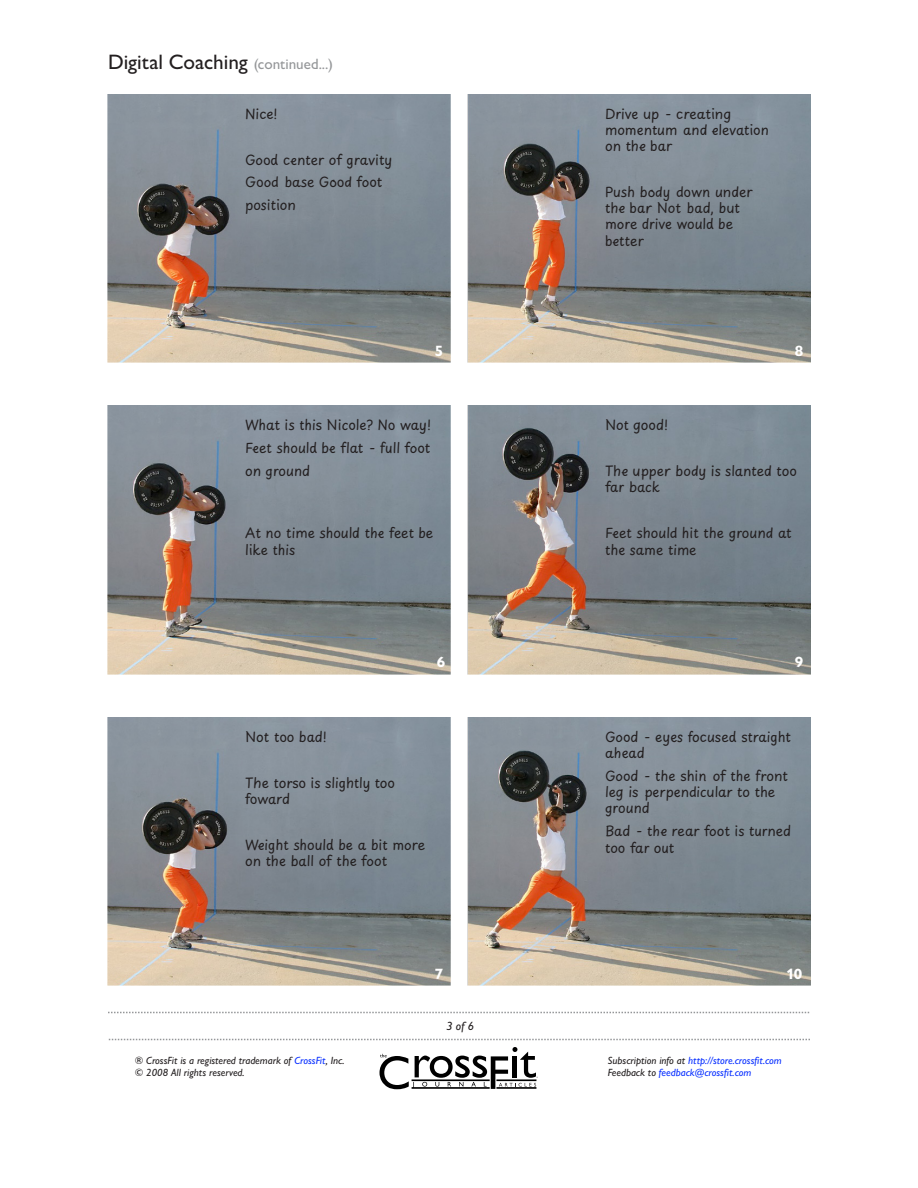
<style>
.page{position:relative;width:918px;height:1188px;background:#fff}
.page>*{position:absolute;margin:0;border:0;box-sizing:border-box;transform-origin:0 0}
.t1{font:500 21px "Gill Sans Nova";color:#231f20}
.t2{font:700 15px "Gill Sans Nova";color:#fff}
.t3{font:13.5px/16.2px "Playpen Sans";color:#231f20}
.t4{font:italic 500 12px "Gill Sans Nova";color:#231f20}
.t5{font:italic 500 10.5px/12.6px "Gill Sans Nova";color:#0a31ff}
.t6{font:italic 500 10.5px/12.6px "Gill Sans Nova";color:#231f20}
.s1{font-size:15px;color:#959799}
.s2{color:#0a31ff}
.s3{color:#231f20}
</style>
<div class="page">
<svg style="left:380px;top:1047px;width:158px;height:42px"></svg>
<svg style="left:108px;top:1012px;width:702px;height:1px"></svg>
<svg style="left:108px;top:1039px;width:702px;height:1px"></svg>
<img style="left:108px;top:717px;width:342px;height:269px">
<img style="left:468px;top:717px;width:342px;height:269px">
<img style="left:468px;top:94px;width:342px;height:269px">
<img style="left:468px;top:406px;width:342px;height:268px">
<img style="left:108px;top:94px;width:342px;height:269px">
<img style="left:108px;top:406px;width:342px;height:268px">
<h1 class="t1" style="left:108px;top:49px;width:226px">Digital Coaching <span class="s1">(continued...)</span></h1>
<p class="t3" style="left:245px;top:105px;width:34px">Nice!</p>
<p class="t3" style="left:245px;top:148px;width:149px;line-height:22.8px">Good center of gravity<br>Good base Good foot position</p>
<p class="t2" style="left:435px;top:341px;width:10px">5</p>
<p class="t3" style="left:245px;top:413px;width:188px;line-height:22.8px;text-align:justify">What is this Nicole? No way!<br>Feet should be flat - full foot on ground</p>
<p class="t3" style="left:245px;top:525px;width:190px">At no time should the feet be like this</p>
<p class="t2" style="left:437px;top:653px;width:10px">6</p>
<p class="t3" style="left:245px;top:728px;width:83px">Not too bad!</p>
<p class="t3" style="left:245px;top:774px;width:152px">The torso is slightly too foward</p>
<p class="t3" style="left:245px;top:836px;width:182px">Weight should be a bit more on the ball of the foot</p>
<p class="t2" style="left:435px;top:964px;width:10px">7</p>
<p class="t4" style="left:446px;top:1019px;width:29px">3 of 6</p>
<p class="t3" style="left:605px;top:105px;width:165px">Drive up - creating momentum and elevation on the bar</p>
<p class="t3" style="left:605px;top:183px;width:149px">Push body down under the bar Not bad, but more drive would be better</p>
<p class="t2" style="left:795px;top:341px;width:10px">8</p>
<p class="t3" style="left:605px;top:417px;width:65px">Not good!</p>
<p class="t3" style="left:605px;top:463px;width:193px">The upper body is slanted too far back</p>
<p class="t3" style="left:605px;top:525px;width:188px">Feet should hit the ground at the same time</p>
<p class="t2" style="left:795px;top:653px;width:10px">9</p>
<p class="t3" style="left:605px;top:728px;width:188px">Good - eyes focused straight ahead</p>
<p class="t3" style="left:605px;top:767px;width:185px">Good - the shin of the front leg is perpendicular to the ground</p>
<p class="t3" style="left:605px;top:823px;width:188px">Bad - the rear foot is turned too far out</p>
<p class="t2" style="left:786px;top:964px;width:18px">10</p>
<p class="t6" style="left:135px;top:1054px;width:211px">® CrossFit is a registered trademark of <span class="s2">CrossFit</span>, Inc. © 2008 All rights reserved.</p>
<p class="t5" style="left:608px;top:1054px;width:176px"><span class="s3">Subscription info at</span> http://store.crossfit.com<br><span class="s3">Feedback to</span> feedback@crossfit.com</p>
</div>
